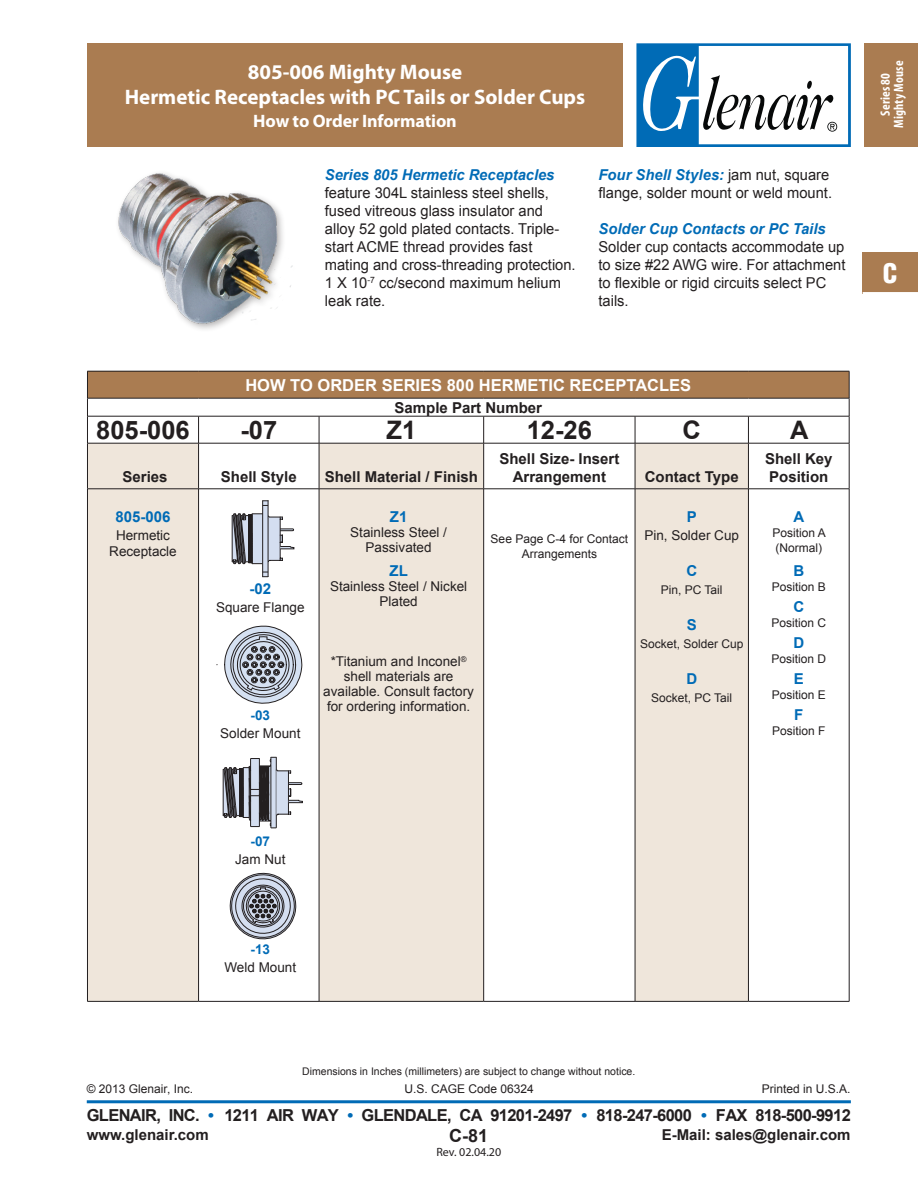
<style>
.page{position:relative;width:918px;height:1188px;background:#fff}
.page>*{position:absolute;margin:0;border:0;box-sizing:border-box;transform-origin:0 0}
.t1{font:900 condensed 26.25px "Helvetica";color:#fff}
.t2{font:700 25.5px "Arial";color:#231f20}
.t3{font:700 21px/25.5px "Myriad Pro";color:#fff;text-align:center}
.t4{font:700 18px "Myriad Pro";letter-spacing:-.01em;color:#fff}
.t5{font:700 18px "Arial";color:#231f20}
.t6{font:700 16.5px "Arial";letter-spacing:-.04em;color:#231f20}
.t7{font:700 16.5px "Arial";color:#fff}
.t8{font:15px/18px "Arial";color:#231f20}
.t9{font:700 15px/18px "Arial";color:#231f20;text-align:center}
.t10{font:italic 700 15px "Arial";color:#006bb6}
.t11{font:700 15px "Arial";color:#006bb6}
.t12{font:13.5px/15px "Arial";color:#231f20;text-align:center}
.t13{font:700 condensed 13.5px/13.5px "Myriad Pro";letter-spacing:.01em;color:#fff;text-align:center}
.t14{font:700 13.5px "Arial";color:#006bb6}
.t15{font:12px/15px "Arial";color:#231f20;text-align:center}
.t16{font:12px "Myriad Pro";color:#231f20}
.t17{font:10.5px "Arial";color:#231f20}
.s1{font-weight:700;font-style:italic;color:#006bb6}
.s2{color:#006bb6}
</style>
<div class="page">
<hr style="left:87px;top:1100px;width:764px;height:3px;background:#006bb6">
<div style="left:864px;top:43px;width:54px;height:104px;background:#aa7c51"></div>
<div style="left:87px;top:43px;width:535px;height:104px;background:#aa7c51"></div>
<svg style="left:636px;top:43px;width:215px;height:104px"></svg>
<div style="left:863px;top:252px;width:55px;height:42px;background:#aa7c51"></div>
<hr style="left:863px;top:292px;width:55px;height:3px;background:#fff">
<div style="left:87px;top:371px;width:762px;height:27px;background:#aa7c51"></div>
<svg style="left:88px;top:444px;width:660px;height:557px;fill:#efe6db"></svg>
<hr style="left:748px;top:371px;width:101px;height:1px;background:#231f20">
<hr style="left:748px;top:398px;width:101px;height:1px;background:#231f20">
<hr style="left:748px;top:416px;width:101px;height:1px;background:#231f20">
<svg style="left:87px;top:371px;width:662px;height:72px"></svg>
<svg style="left:849px;top:371px;width:1px;height:72px"></svg>
<hr style="left:87px;top:489px;width:1px;height:512px;background:#231f20">
<hr style="left:198px;top:489px;width:1px;height:512px;background:#231f20">
<hr style="left:319px;top:489px;width:1px;height:512px;background:#231f20">
<hr style="left:483px;top:489px;width:1px;height:512px;background:#231f20">
<hr style="left:635px;top:489px;width:1px;height:512px;background:#231f20">
<hr style="left:748px;top:489px;width:1px;height:512px;background:#231f20">
<hr style="left:849px;top:489px;width:1px;height:512px;background:#231f20">
<hr style="left:87px;top:1001px;width:112px;height:1px;background:#231f20">
<hr style="left:199px;top:1001px;width:120px;height:1px;background:#231f20">
<hr style="left:319px;top:1001px;width:165px;height:1px;background:#231f20">
<hr style="left:484px;top:1001px;width:151px;height:1px;background:#231f20">
<hr style="left:635px;top:1001px;width:113px;height:1px;background:#231f20">
<hr style="left:748px;top:1001px;width:101px;height:1px;background:#231f20">
<hr style="left:87px;top:443px;width:112px;height:1px;background:#231f20">
<hr style="left:87px;top:443px;width:1px;height:46px;background:#231f20">
<hr style="left:199px;top:443px;width:120px;height:1px;background:#231f20">
<hr style="left:198px;top:443px;width:1px;height:46px;background:#231f20">
<hr style="left:319px;top:443px;width:165px;height:1px;background:#231f20">
<hr style="left:319px;top:443px;width:1px;height:46px;background:#231f20">
<hr style="left:484px;top:443px;width:151px;height:1px;background:#231f20">
<hr style="left:483px;top:443px;width:1px;height:46px;background:#231f20">
<hr style="left:635px;top:443px;width:113px;height:1px;background:#231f20">
<hr style="left:635px;top:443px;width:1px;height:46px;background:#231f20">
<hr style="left:748px;top:443px;width:101px;height:1px;background:#231f20">
<hr style="left:748px;top:443px;width:1px;height:46px;background:#231f20">
<hr style="left:849px;top:443px;width:1px;height:46px;background:#231f20">
<hr style="left:87px;top:489px;width:112px;height:1px;background:#231f20">
<hr style="left:199px;top:489px;width:120px;height:1px;background:#231f20">
<hr style="left:319px;top:489px;width:165px;height:1px;background:#231f20">
<hr style="left:484px;top:489px;width:151px;height:1px;background:#231f20">
<hr style="left:635px;top:489px;width:113px;height:1px;background:#231f20">
<hr style="left:748px;top:489px;width:101px;height:1px;background:#231f20">
<svg style="left:232px;top:501px;width:62px;height:76px"></svg>
<svg style="left:223px;top:757px;width:80px;height:72px"></svg>
<img style="left:118px;top:173px;width:175px;height:156px">
<svg style="left:224px;top:626px;width:79px;height:78px"></svg>
<svg style="left:230px;top:863px;width:66px;height:86px"></svg>
<h3 class="t3" style="left:125px;top:58px;width:462px">805-006 Mighty Mouse<br>Hermetic Receptacles with PC Tails or Solder Cups</h3>
<p class="t4" style="left:253px;top:109px;width:205px">How to Order Information</p>
<p class="t10" style="left:325px;top:165px;width:231px">Series 805 Hermetic Receptacles</p>
<p class="t8" style="left:325px;top:184px;width:252px">feature 304L stainless steel shells, fused vitreous glass insulator and alloy 52 gold plated contacts. Triple&shy;start ACME thread provides fast mating and cross-threading protection.<br>1 X 10<sup>-7</sup> cc/second maximum helium leak rate.</p>
<p class="t8" style="left:598px;top:166px;width:235px"><span class="s1">Four Shell Styles:</span> jam nut, square flange, solder mount or weld mount.</p>
<p class="t10" style="left:598px;top:219px;width:229px">Solder Cup Contacts or PC Tails</p>
<p class="t8" style="left:598px;top:238px;width:249px">Solder cup contacts accommodate up to size #22 AWG wire. For attachment to flexible or rigid circuits select PC tails.</p>
<p class="t7" style="left:245px;top:374px;width:447px">HOW TO ORDER SERIES 800 HERMETIC RECEPTACLES</p>
<p class="t9" style="left:395px;top:399px;width:149px">Sample Part Number</p>
<h2 class="t2" style="left:96px;top:413px;width:95px">805-006</h2>
<h2 class="t2" style="left:240px;top:413px;width:38px">-07</h2>
<h2 class="t2" style="left:386px;top:413px;width:31px">Z1</h2>
<h2 class="t2" style="left:527px;top:413px;width:67px">12-26</h2>
<h2 class="t2" style="left:683px;top:413px;width:20px">C</h2>
<h2 class="t2" style="left:790px;top:413px;width:20px">A</h2>
<p class="t9" style="left:123px;top:468px;width:47px">Series</p>
<p class="t9" style="left:221px;top:468px;width:77px">Shell Style</p>
<p class="t9" style="left:325px;top:468px;width:155px">Shell Material / Finish</p>
<p class="t9" style="left:499px;top:450px;width:122px">Shell Size- Insert<br>Arrangement</p>
<p class="t9" style="left:765px;top:450px;width:69px;text-align:left">Shell Key<br>Position</p>
<p class="t9" style="left:645px;top:468px;width:95px">Contact Type</p>
<p class="t11" style="left:116px;top:507px;width:57px">805-006</p>
<p class="t12" style="left:109px;top:527px;width:69px;line-height:16.5px">Hermetic<br>Receptacle</p>
<p class="t11" style="left:249px;top:579px;width:23px">-02</p>
<p class="t12" style="left:216px;top:600px;width:90px">Square Flange</p>
<p class="t14" style="left:251px;top:706px;width:21px">-03</p>
<p class="t12" style="left:220px;top:726px;width:82px">Solder Mount</p>
<p class="t11" style="left:390px;top:507px;width:19px">Z1</p>
<p class="t12" style="left:350px;top:525px;width:98px">Stainless Steel /<br>Passivated</p>
<p class="t11" style="left:390px;top:561px;width:20px">ZL</p>
<p class="t12" style="left:330px;top:579px;width:139px">Stainless Steel / Nickel<br>Plated</p>
<p class="t12" style="left:323px;top:654px;width:152px">*Titanium and Inconel<sup>® </sup>shell materials are available. Consult factory for ordering information.</p>
<p class="t15" style="left:491px;top:531px;width:139px">See Page C-4 for Contact<br>Arrangements</p>
<p class="t11" style="left:687px;top:507px;width:12px">P</p>
<p class="t12" style="left:644px;top:528px;width:96px">Pin, Solder Cup</p>
<p class="t11" style="left:686px;top:561px;width:12px">C</p>
<p class="t15" style="left:661px;top:582px;width:63px">Pin, PC Tail</p>
<p class="t11" style="left:687px;top:615px;width:12px">S</p>
<p class="t15" style="left:640px;top:636px;width:105px">Socket, Solder Cup</p>
<p class="t11" style="left:686px;top:669px;width:12px">D</p>
<p class="t15" style="left:651px;top:690px;width:83px">Socket, PC Tail</p>
<p class="t11" style="left:793px;top:507px;width:12px">A</p>
<p class="t15" style="left:772px;top:525px;width:55px;text-align:left">Position A (Normal)</p>
<p class="t11" style="left:793px;top:561px;width:12px">B</p>
<p class="t15" style="left:772px;top:579px;width:56px">Position B</p>
<p class="t11" style="left:793px;top:597px;width:12px">C</p>
<p class="t15" style="left:771px;top:615px;width:56px">Position C</p>
<p class="t11" style="left:793px;top:633px;width:12px">D</p>
<p class="t15" style="left:771px;top:651px;width:56px">Position D</p>
<p class="t11" style="left:794px;top:669px;width:12px">E</p>
<p class="t15" style="left:772px;top:687px;width:56px">Position E</p>
<p class="t11" style="left:794px;top:705px;width:11px">F</p>
<p class="t15" style="left:772px;top:723px;width:55px">Position F</p>
<p class="t13" style="left:878px;top:128px;width:69px;rotate:-90deg">Series 80<br>Mighty Mouse</p>
<h1 class="t1" style="left:883px;top:256px;width:16px">C</h1>
<p class="t14" style="left:251px;top:832px;width:21px">-07</p>
<p class="t12" style="left:235px;top:852px;width:52px">Jam Nut</p>
<p class="t14" style="left:251px;top:940px;width:21px">-13</p>
<p class="t12" style="left:224px;top:960px;width:73px">Weld Mount</p>
<p class="t17" style="left:302px;top:1064px;width:335px">Dimensions in Inches (millimeters) are subject to change without notice.</p>
<p class="t15" style="left:87px;top:1082px;width:108px">© 2013 Glenair, Inc.</p>
<p class="t15" style="left:405px;top:1082px;width:131px">U.S. CAGE Code 06324</p>
<p class="t15" style="left:762px;top:1082px;width:90px">Printed in U.S.A.</p>
<p class="t6" style="left:87px;top:1104px;width:766px">GLENAIR, INC. <span class="s2">•</span> 1211 AIR WAY <span class="s2">•</span> GLENDALE, CA 91201-2497 <span class="s2">•</span> 818-247-6000 <span class="s2">•</span> FAX 818-500-9912</p>
<p class="t5" style="left:449px;top:1123px;width:41px">C-81</p>
<p class="t9" style="left:87px;top:1127px;width:123px">www.glenair.com</p>
<p class="t9" style="left:662px;top:1127px;width:190px">E-Mail: sales@glenair.com</p>
<p class="t16" style="left:436px;top:1145px;width:66px">Rev. 02.04.20</p>
</div>
